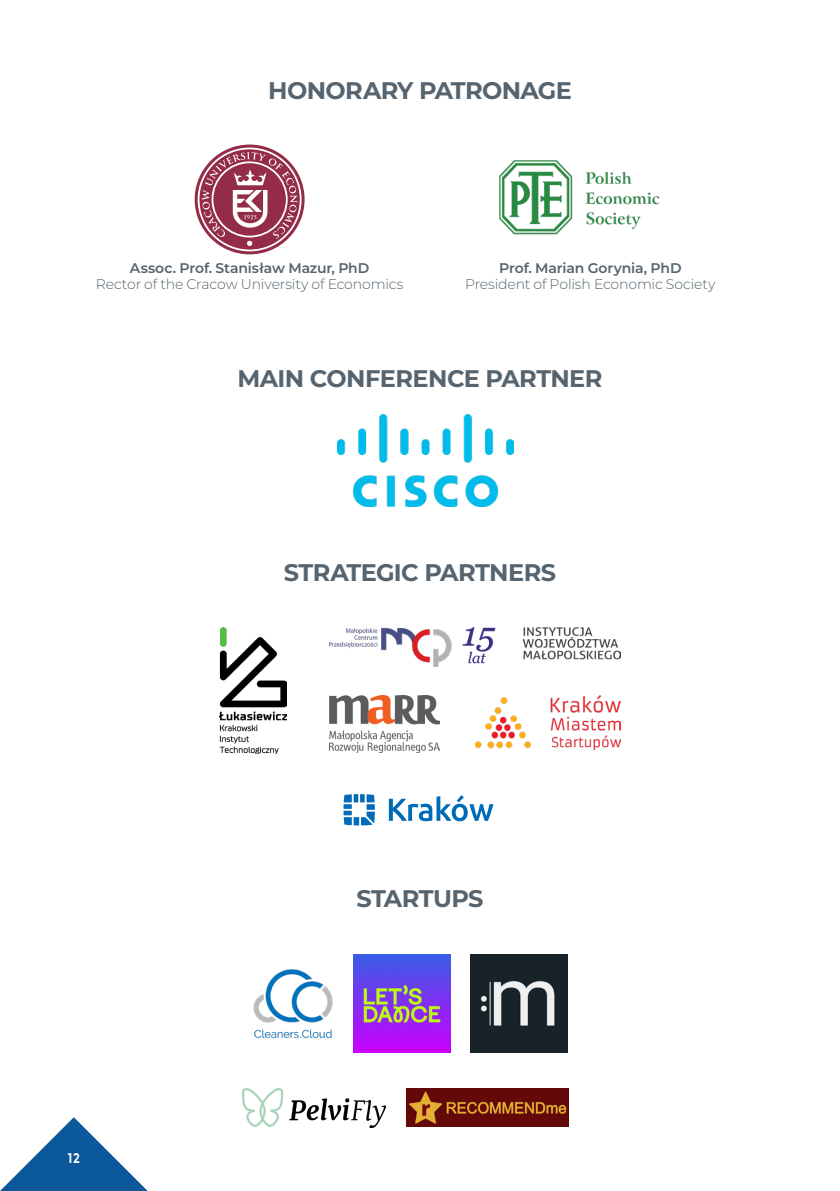
<style>
.page{position:relative;width:840px;height:1191px;background:#fff}
.page>*{position:absolute;margin:0;border:0;box-sizing:border-box;transform-origin:0 0}
._01_text_puap{font:700 24px "Montserrat";letter-spacing:-.025em;color:#56646f}
._01_text_puap-2{font:300 14px/16.8px "Montserrat";letter-spacing:-.01em;color:#55636c;text-align:center}
.t1{font:700 14px "Montserrat";color:#fff;scale:.75 1}
.s1{font-weight:600}
</style>
<div class="page">
<svg style="left:0;top:1117px;width:148px;height:74px"></svg>
<svg style="left:343px;top:794px;width:31px;height:31px"></svg>
<svg style="left:388px;top:795px;width:105px;height:26px"></svg>
<img style="left:329px;top:695px;width:110px;height:57px">
<img style="left:219px;top:627px;width:67px;height:127px">
<img style="left:475px;top:695px;width:145px;height:54px">
<img style="left:329px;top:627px;width:291px;height:39px">
<img style="left:253px;top:969px;width:80px;height:70px">
<img style="left:353px;top:955px;width:97px;height:97px">
<img style="left:470px;top:955px;width:97px;height:97px">
<img style="left:242px;top:1088px;width:143px;height:39px">
<img style="left:406px;top:1088px;width:162px;height:38px">
<svg style="left:194px;top:144px;width:110px;height:110px"></svg>
<svg style="left:197px;top:148px;width:104px;height:103px"></svg>
<img style="left:499px;top:160px;width:161px;height:75px">
<img style="left:337px;top:414px;width:175px;height:93px">
<p class="_01_text_puap" style="left:268px;top:73px;width:305px">HONORARY PATRONAGE</p>
<p class="_01_text_puap-2" style="left:96px;top:259px;width:309px"><span class="s1">Assoc. Prof. Stanisław Mazur, PhD<br></span>Rector of the Cracow University of Economics</p>
<p class="_01_text_puap-2" style="left:465px;top:259px;width:252px"><span class="s1">Prof. Marian Gorynia, PhD<br></span>President of Polish Economic Society</p>
<p class="_01_text_puap" style="left:237px;top:361px;width:366px">MAIN CONFERENCE PARTNER</p>
<p class="_01_text_puap" style="left:283px;top:555px;width:274px">STRATEGIC PARTNERS</p>
<p class="t1" style="left:68px;top:1147px;width:17px">12</p>
<p class="_01_text_puap" style="left:356px;top:881px;width:129px">STARTUPS</p>
</div>
